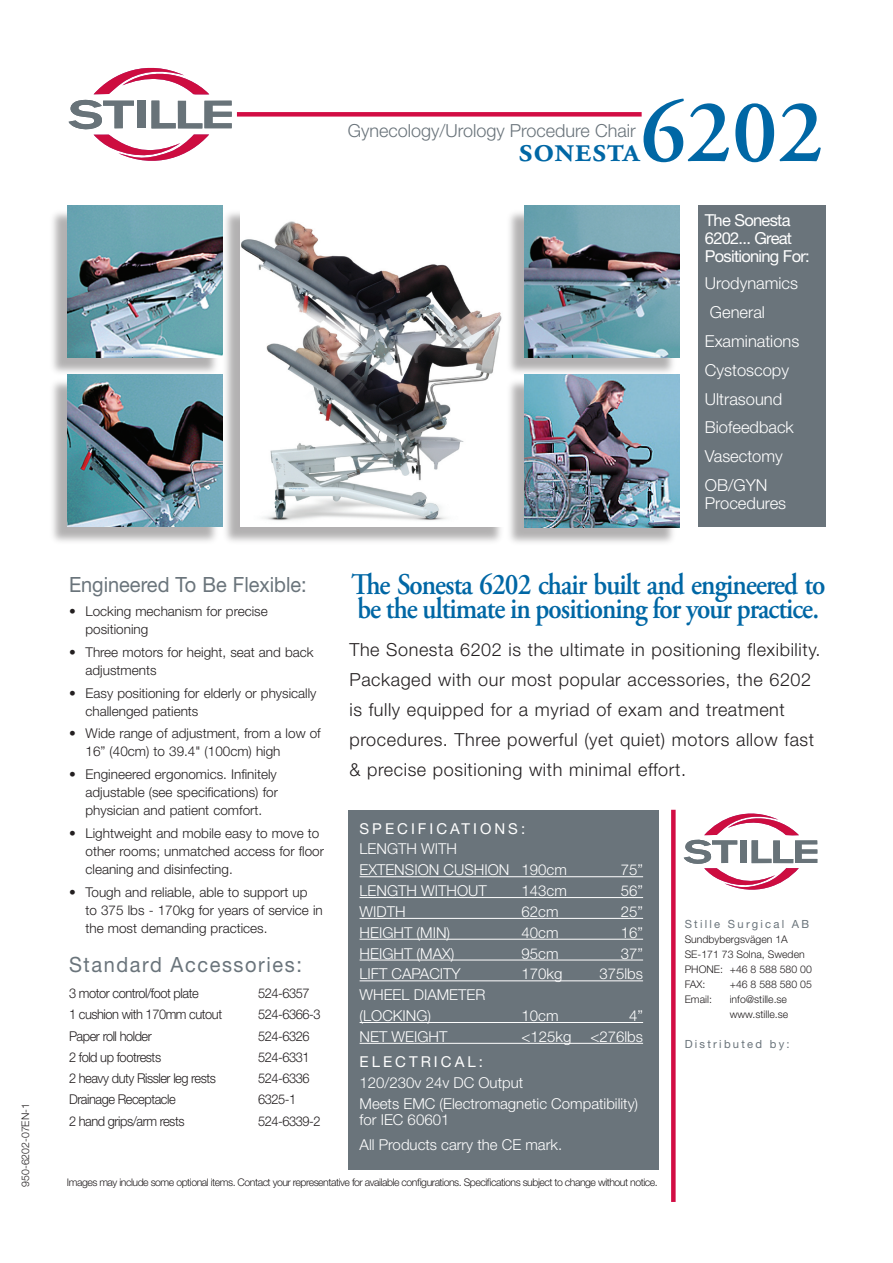
<style>
.page{position:relative;width:893px;height:1263px;background:#fff}
.page>*{position:absolute;margin:0;border:0;box-sizing:border-box;transform-origin:0 0}
.t1{font:600 90px "Adobe Garamond Pro";color:#0067a5}
.t2{font:600 36px "Adobe Garamond Pro";color:#0067a5}
.t3{font:600 30px/24px "Adobe Garamond Pro";letter-spacing:-.035em;color:#0067a5;scale:.9 1}
.t4{font:21px "Helvetica Neue";color:#6a747b;scale:.95 1}
.t5{font:21px "Helvetica Neue";letter-spacing:.08em;color:#6a747b;scale:.95 1}
.t6{font:300 18px/30px "Helvetica Neue";letter-spacing:.03em;color:#231f20}
.t7{font:300 18px "Helvetica Neue";color:#6a747b}
.t8{font:300 16.5px "Helvetica Neue";color:#fff}
.t9{font:16.5px/18px "Helvetica Neue";letter-spacing:-.045em;color:#fff}
.t10{font:300 15px/20.9px "Helvetica Neue";color:#fff}
.t11{font:15px "Helvetica Neue";letter-spacing:.2em;color:#fff}
.t12{font:300 13.5px/18px "Helvetica Neue";color:#231f20}
.t13{font:300 13.5px "Helvetica Neue";letter-spacing:-.035em;color:#231f20;scale:.95 1}
.t14{font:300 13.5px "Helvetica Neue";color:#231f20;scale:.95 1}
.t15{font:11.25px "Helvetica Neue";letter-spacing:.2em;color:#6a747b}
.t16{font:300 10.5px "Helvetica Neue";letter-spacing:-.045em;color:#231f20}
.t17{font:300 10.5px/15px "Helvetica Neue";color:#231f20}
</style>
<div class="page">
<div style="left:221px;top:208px;width:283px;height:339px;background:#231f20;opacity:.35"></div>
<img style="left:240px;top:208px;width:264px;height:319px">
<div style="left:49px;top:208px;width:171px;height:168px;background:#231f20;opacity:.35"></div>
<img style="left:68px;top:205px;width:155px;height:153px">
<div style="left:49px;top:377px;width:171px;height:168px;background:#231f20;opacity:.35"></div>
<img style="left:68px;top:374px;width:155px;height:153px">
<div style="left:505px;top:208px;width:172px;height:168px;background:#231f20;opacity:.35"></div>
<img style="left:524px;top:205px;width:156px;height:153px">
<div style="left:505px;top:378px;width:172px;height:168px;background:#231f20;opacity:.35"></div>
<img style="left:524px;top:375px;width:156px;height:152px">
<svg style="left:68px;top:68px;width:164px;height:93px"></svg>
<div style="left:237px;top:112px;width:405px;height:5px;background:#d20d44"></div>
<div style="left:698px;top:205px;width:127px;height:322px;background:#6a747b"></div>
<div style="left:348px;top:810px;width:311px;height:360px;background:#6a747b"></div>
<hr style="left:360px;top:876px;width:283px;height:1px;background:#fff">
<hr style="left:360px;top:897px;width:283px;height:1px;background:#fff">
<hr style="left:360px;top:918px;width:283px;height:1px;background:#fff">
<hr style="left:360px;top:939px;width:283px;height:1px;background:#fff">
<hr style="left:360px;top:960px;width:283px;height:1px;background:#fff">
<hr style="left:360px;top:980px;width:283px;height:1px;background:#fff">
<hr style="left:360px;top:1022px;width:283px;height:1px;background:#fff">
<hr style="left:360px;top:1043px;width:283px;height:1px;background:#fff">
<div style="left:671px;top:810px;width:5px;height:392px;background:#d20d44"></div>
<svg style="left:684px;top:813px;width:133px;height:77px"></svg>
<p class="t17" style="left:18px;top:1187px;width:85px;rotate:-90deg">950-6202-07EN-1</p>
<h1 class="t1" style="left:640px;top:81px;width:185px">6202</h1>
<h3 class="t7" style="left:348px;top:119px;width:289px">Gynecology/Urology Procedure Chair</h3>
<h2 class="t2" style="left:518px;top:129px;width:123px">sonesta</h2>
<p class="t9" style="left:705px;top:211px;width:106px">The Sonesta<br>6202... Great<br>Positioning For:</p>
<p class="t8" style="left:705px;top:273px;width:95px">Urodynamics</p>
<p class="t8" style="left:710px;top:302px;width:57px">General</p>
<p class="t8" style="left:705px;top:331px;width:96px">Examinations</p>
<p class="t8" style="left:705px;top:360px;width:86px">Cystoscopy</p>
<p class="t8" style="left:705px;top:389px;width:79px">Ultrasound</p>
<p class="t8" style="left:705px;top:417px;width:90px">Biofeedback</p>
<p class="t8" style="left:705px;top:446px;width:79px">Vasectomy</p>
<p class="t8" style="left:705px;top:475px;width:64px">OB/GYN</p>
<p class="t8" style="left:705px;top:493px;width:83px">Procedures</p>
<h3 class="t4" style="left:69px;top:572px;width:252px">Engineered To Be Flexible:</h3>
<p class="t12" style="left:86px;top:602px;width:184px;text-indent:-16px">• Locking mechanism for precise positioning</p>
<p class="t12" style="left:86px;top:643px;width:230px;text-indent:-16px">• Three motors for height, seat and back adjustments</p>
<p class="t12" style="left:86px;top:683px;width:232px;text-indent:-16px">• Easy positioning for elderly or physically challenged patients</p>
<p class="t12" style="left:86px;top:724px;width:237px;text-indent:-16px">• Wide range of adjustment, from a low of<br>16” (40cm) to 39.4" (100cm) high</p>
<p class="t12" style="left:86px;top:765px;width:194px;text-align:justify;text-indent:-16px">• Engineered ergonomics. Infinitely adjustable (see specifications) for physician and patient comfort.</p>
<p class="t12" style="left:86px;top:824px;width:240px;text-indent:-16px">• Lightweight and mobile easy to move to other rooms; unmatched access for floor cleaning and disinfecting.</p>
<p class="t12" style="left:86px;top:882px;width:239px;text-indent:-16px">• Tough and reliable, able to support up<br>to 375 lbs - 170kg for years of service in the most demanding practices.</p>
<h3 class="t5" style="left:69px;top:951px;width:247px">Standard Accessories:</h3>
<p class="t13" style="left:69px;top:985px;width:138px">3 motor control/foot plate</p>
<p class="t14" style="left:258px;top:985px;width:56px">524-6357</p>
<p class="t13" style="left:69px;top:1006px;width:163px">1 cushion with 170mm cutout</p>
<p class="t14" style="left:258px;top:1006px;width:67px">524-6366-3</p>
<p class="t13" style="left:69px;top:1027px;width:89px">Paper roll holder</p>
<p class="t14" style="left:258px;top:1027px;width:56px">524-6326</p>
<p class="t13" style="left:69px;top:1049px;width:99px">2 fold up footrests</p>
<p class="t14" style="left:258px;top:1049px;width:56px">524-6331</p>
<p class="t13" style="left:69px;top:1070px;width:156px">2 heavy duty Rissler leg rests</p>
<p class="t14" style="left:258px;top:1070px;width:56px">524-6336</p>
<p class="t13" style="left:69px;top:1091px;width:114px">Drainage Receptacle</p>
<p class="t14" style="left:258px;top:1091px;width:42px">6325-1</p>
<p class="t13" style="left:69px;top:1112px;width:123px">2 hand grips/arm rests</p>
<p class="t14" style="left:258px;top:1112px;width:67px">524-6339-2</p>
<h3 class="t3" style="left:351px;top:573px;width:529px">The Sonesta 6202 chair built and engineered to be the ultimate in positioning for your practice.</h3>
<p class="t6" style="left:349px;top:634px;width:473px">The Sonesta 6202 is the ultimate in positioning flexibility.<br>Packaged with our most popular accessories, the 6202 is fully equipped for a myriad of exam and treatment procedures. Three powerful (yet quiet) motors allow fast &amp; precise positioning with minimal effort.</p>
<p class="t11" style="left:360px;top:819px;width:167px">SPECIFICATIONS:</p>
<p class="t10" style="left:360px;top:838px;width:209px">LENGTH WITH<br>EXTENSION CUSHION 190cm</p>
<p class="t10" style="left:621px;top:859px;width:24px">75”</p>
<p class="t10" style="left:360px;top:880px;width:129px">LENGTH WITHOUT</p>
<p class="t10" style="left:522px;top:880px;width:47px">143cm</p>
<p class="t10" style="left:621px;top:880px;width:24px">56”</p>
<p class="t10" style="left:360px;top:901px;width:48px">WIDTH</p>
<p class="t10" style="left:522px;top:901px;width:38px">62cm</p>
<p class="t10" style="left:621px;top:901px;width:24px">25”</p>
<p class="t10" style="left:360px;top:922px;width:92px">HEIGHT (MIN)</p>
<p class="t10" style="left:522px;top:922px;width:38px">40cm</p>
<p class="t10" style="left:621px;top:922px;width:24px">16”</p>
<p class="t10" style="left:360px;top:942px;width:96px">HEIGHT (MAX)</p>
<p class="t10" style="left:522px;top:942px;width:38px">95cm</p>
<p class="t10" style="left:621px;top:942px;width:24px">37”</p>
<p class="t10" style="left:360px;top:963px;width:103px">LIFT CAPACITY</p>
<p class="t10" style="left:522px;top:963px;width:42px">170kg</p>
<p class="t10" style="left:599px;top:963px;width:45px">375lbs</p>
<p class="t10" style="left:360px;top:984px;width:127px">WHEEL DIAMETER (LOCKING)</p>
<p class="t10" style="left:522px;top:1005px;width:38px">10cm</p>
<p class="t10" style="left:629px;top:1005px;width:15px">4”</p>
<p class="t10" style="left:360px;top:1026px;width:89px">NET WEIGHT</p>
<p class="t10" style="left:522px;top:1026px;width:51px">&lt;125kg</p>
<p class="t10" style="left:590px;top:1026px;width:54px">&lt;276lbs</p>
<p class="t11" style="left:360px;top:1053px;width:125px">ELECTRICAL:</p>
<p class="t10" style="left:360px;top:1072px;width:280px">120/230v 24v DC Output<br>Meets EMC (Electromagnetic Compatibility)</p>
<p class="t10" style="left:360px;top:1107px;width:204px;line-height:25.2px">for IEC 60601<br>All Products carry the CE mark.</p>
<p class="t15" style="left:685px;top:917px;width:126px">Stille Surgical AB</p>
<p class="t17" style="left:685px;top:931px;width:129px">Sundbybergsvägen 1A<br>SE-171 73 Solna, Sweden<br>PHONE: +46 8 588 580 00<br>FAX:</p>
<p class="t17" style="left:730px;top:976px;width:84px">+46 8 588 580 05</p>
<p class="t16" style="left:685px;top:993px;width:29px">Email:</p>
<p class="t17" style="left:730px;top:991px;width:60px">info@stille.se www.stille.se</p>
<p class="t15" style="left:685px;top:1037px;width:107px">Distributed by:</p>
<p class="t16" style="left:67px;top:1175px;width:592px">Images may include some optional items. Contact your representative for available configurations. Specifications subject to change without notice.</p>
</div>
